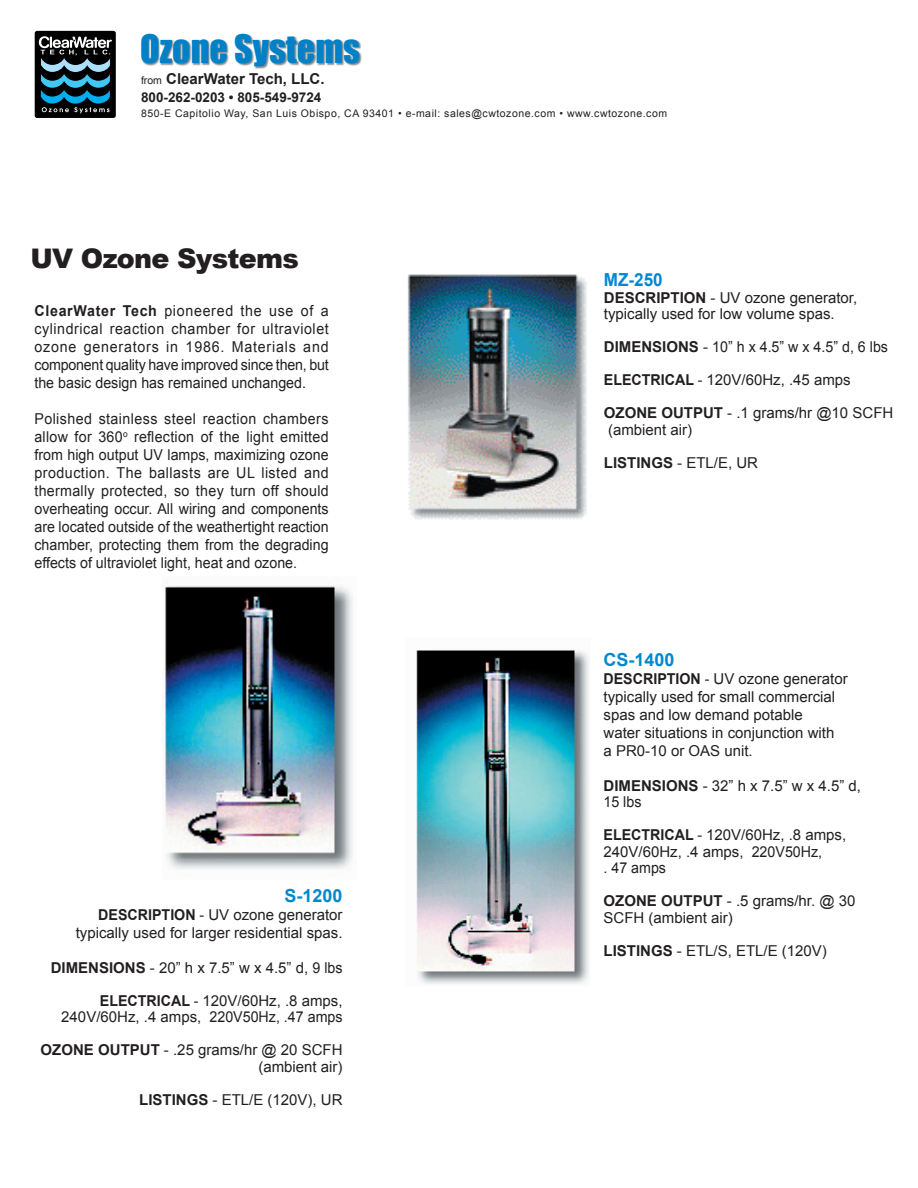
<style>
.page{position:relative;width:918px;height:1188px;background:#fff}
.page>*{position:absolute;margin:0;border:0;box-sizing:border-box;transform-origin:0 0}
.t1{font:36px "Impact";color:#0080c6}
.t2{font:900 27px "Arial";letter-spacing:-.025em;color:#231f20}
.t3{font:700 18px "Arial";color:#0088ce}
.t4{font:700 18px "Arial";color:#0088ce;scale:.95 1}
.t5{font:15px/18px "Arial";color:#231f20;text-align:right;scale:.95 1}
.t6{font:15px/16.5px "Arial";color:#231f20}
.t7{font:700 15px "Arial";color:#231f20}
.t8{font:700 13.5px "Arial";color:#231f20}
.t9{font:10.5px "Arial";letter-spacing:.05em;color:#231f20}
.s1{font-weight:400;font-size:10.5px}
.s2{font-weight:700}
</style>
<div class="page">
<img style="left:408px;top:274px;width:179px;height:246px">
<img style="left:162px;top:585px;width:191px;height:284px">
<img style="left:416px;top:649px;width:173px;height:335px">
<img style="left:141px;top:34px;width:221px;height:35px">
<svg style="left:35px;top:31px;width:81px;height:87px;background:#253e47"></svg>
<h1 class="t1" style="left:140px;top:27px;width:222px">OZONE SYSTEMS</h1>
<p class="t7" style="left:141px;top:70px;width:185px"><span class="s1">from</span> ClearWater Tech, LLC.</p>
<p class="t8" style="left:141px;top:90px;width:182px">800-262-0203 • 805-549-9724</p>
<p class="t9" style="left:141px;top:107px;width:528px">850-E Capitolio Way, San Luis Obispo, CA 93401 • e-mail: sales@cwtozone.com • www.cwtozone.com</p>
<h2 class="t2" style="left:30px;top:244px;width:270px">UV Ozone Systems</h2>
<p class="t5" style="left:34px;top:302px;width:311px;text-align:justify"><span class="s2">ClearWater Tech</span> pioneered the use of a cylindrical reaction chamber for ultraviolet ozone generators in 1986. Materials and component quality have improved since then, but the basic design has remained unchanged.</p>
<p class="t5" style="left:34px;top:410px;width:311px;text-align:justify">Polished stainless steel reaction chambers allow for 360<sup>o</sup> reflection of the light emitted from high output UV lamps, maximizing ozone production. The ballasts are UL listed and thermally protected, so they turn off should overheating occur. All wiring and components are located outside of the weathertight reaction chamber, protecting them from the degrading effects of ultraviolet light, heat and ozone.</p>
<p class="t3" style="left:285px;top:886px;width:60px">S-1200</p>
<p class="t5" style="left:76px;top:906px;width:282px"><span class="s2">DESCRIPTION</span> - UV ozone generator typically used for larger residential spas.</p>
<p class="t6" style="left:51px;top:959px;width:293px"><span class="s2">DIMENSIONS</span> - 20” h x 7.5” w x 4.5” d, 9 lbs</p>
<p class="t5" style="left:61px;top:992px;width:298px;line-height:16.5px"><span class="s2">ELECTRICAL</span> - 120V/60Hz, .8 amps,<br>240V/60Hz, .4 amps, 220V50Hz, .47 amps</p>
<p class="t6" style="left:41px;top:1042px;width:303px;text-align:right"><span class="s2">OZONE OUTPUT</span> - .25 grams/hr @ 20 SCFH (ambient air)</p>
<p class="t6" style="left:139px;top:1091px;width:205px"><span class="s2">LISTINGS</span> - ETL/E (120V), UR</p>
<p class="t4" style="left:604px;top:270px;width:64px">MZ-250</p>
<p class="t6" style="left:604px;top:289px;width:255px"><span class="s2">DESCRIPTION</span> - UV ozone generator, typically used for low volume spas.</p>
<p class="t6" style="left:604px;top:339px;width:286px"><span class="s2">DIMENSIONS</span> - 10” h x 4.5” w x 4.5” d, 6 lbs</p>
<p class="t5" style="left:604px;top:371px;width:261px"><span class="s2">ELECTRICAL</span> - 120V/60Hz, .45 amps</p>
<p class="t6" style="left:604px;top:405px;width:291px"><span class="s2">OZONE OUTPUT</span> - .1 grams/hr @10 SCFH (ambient air)</p>
<p class="t6" style="left:604px;top:454px;width:156px"><span class="s2">LISTINGS</span> - ETL/E, UR</p>
<p class="t3" style="left:604px;top:650px;width:73px">CS-1400</p>
<p class="t5" style="left:604px;top:670px;width:259px;text-align:left"><span class="s2">DESCRIPTION</span> - UV ozone generator typically used for small commercial spas and low demand potable<br>water situations in conjunction with<br>a PR0-10 or OAS unit.</p>
<p class="t6" style="left:604px;top:777px;width:259px"><span class="s2">DIMENSIONS</span> - 32” h x 7.5” w x 4.5” d,<br>15 lbs</p>
<p class="t5" style="left:604px;top:827px;width:257px;line-height:16.5px;text-align:left"><span class="s2">ELECTRICAL</span> - 120V/60Hz, .8 amps,<br>240V/60Hz, .4 amps, 220V50Hz,<br>. 47 amps</p>
<p class="t6" style="left:604px;top:893px;width:253px"><span class="s2">OZONE OUTPUT</span> - .5 grams/hr. @ 30<br>SCFH (ambient air)</p>
<p class="t6" style="left:604px;top:942px;width:225px"><span class="s2">LISTINGS</span> - ETL/S, ETL/E (120V)</p>
</div>
